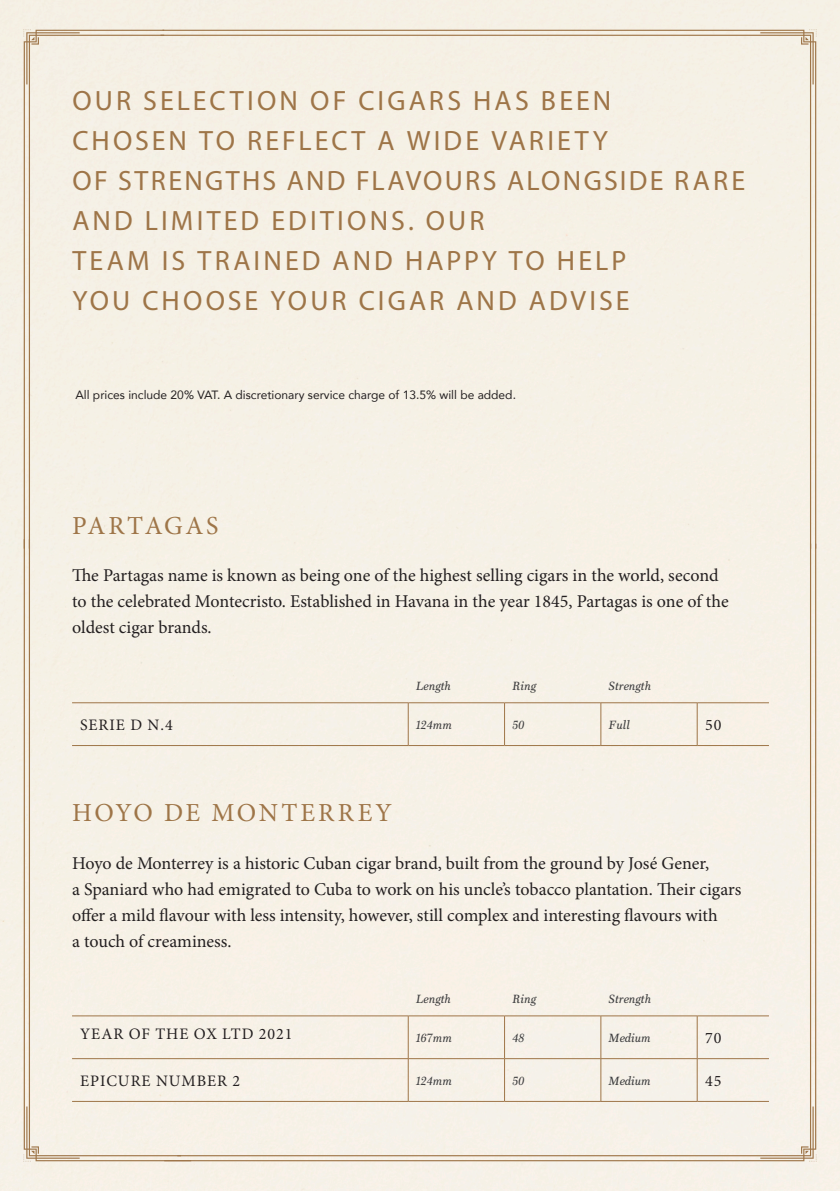
<style>
.page{position:relative;width:840px;height:1191px;background:#fff}
.page>*{position:absolute;margin:0;border:0;box-sizing:border-box;transform-origin:0 0}
.t1{font:28px/40px "Myriad Pro";letter-spacing:.105em;color:#9e7548}
.t2{font:26px "Minion Pro";letter-spacing:.09em;color:#9e7548}
.Body_Text{font:18px/26px "Minion Pro";letter-spacing:-.005em;color:#231f20}
.Dishes_Price{font:16px "Minion Pro";letter-spacing:.06em;color:#231f20}
.Dish_Extras{font:italic 12px "Scotch Text";color:#3e3e3f}
.Body_Text-2{font:12px "Avenir";color:#231f20}
</style>
<div class="page">
<img style="left:0;top:0;width:839px;height:1191px">
<div style="left:164px;top:35px;width:646px;height:508px;background:#f5f1e6"></div>
<svg style="left:759px;top:30px;width:57px;height:54px"></svg>
<div style="left:191px;top:543px;width:619px;height:613px;background:#f5f1e7"></div>
<svg style="left:759px;top:1106px;width:57px;height:55px"></svg>
<svg style="left:24px;top:30px;width:140px;height:509px;fill:#f5eee3"></svg>
<div style="left:29px;top:35px;width:135px;height:504px;background:#f5f1e5"></div>
<svg style="left:24px;top:30px;width:56px;height:54px"></svg>
<svg style="left:24px;top:539px;width:167px;height:622px;fill:#f5f1e6"></svg>
<div style="left:29px;top:539px;width:152px;height:617px;background:#f5f1e6"></div>
<svg style="left:24px;top:1106px;width:56px;height:55px"></svg>
<hr style="left:72px;top:1015px;width:336px;height:1px;background:#9e7548">
<hr style="left:408px;top:1015px;width:96px;height:1px;background:#9e7548">
<hr style="left:407px;top:1016px;width:1px;height:42px;background:#9e7548">
<hr style="left:504px;top:1015px;width:96px;height:1px;background:#9e7548">
<hr style="left:504px;top:1016px;width:1px;height:42px;background:#9e7548">
<hr style="left:600px;top:1015px;width:96px;height:1px;background:#9e7548">
<hr style="left:600px;top:1016px;width:1px;height:42px;background:#9e7548">
<hr style="left:696px;top:1015px;width:72px;height:1px;background:#9e7548">
<hr style="left:696px;top:1016px;width:1px;height:42px;background:#9e7548">
<hr style="left:72px;top:1058px;width:336px;height:1px;background:#9e7548">
<hr style="left:408px;top:1058px;width:96px;height:1px;background:#9e7548">
<hr style="left:407px;top:1059px;width:1px;height:42px;background:#9e7548">
<hr style="left:504px;top:1058px;width:96px;height:1px;background:#9e7548">
<hr style="left:504px;top:1059px;width:1px;height:42px;background:#9e7548">
<hr style="left:600px;top:1058px;width:96px;height:1px;background:#9e7548">
<hr style="left:600px;top:1059px;width:1px;height:42px;background:#9e7548">
<hr style="left:696px;top:1058px;width:72px;height:1px;background:#9e7548">
<hr style="left:696px;top:1059px;width:1px;height:42px;background:#9e7548">
<hr style="left:72px;top:1101px;width:336px;height:1px;background:#9e7548">
<hr style="left:408px;top:1101px;width:96px;height:1px;background:#9e7548">
<hr style="left:504px;top:1101px;width:96px;height:1px;background:#9e7548">
<hr style="left:600px;top:1101px;width:96px;height:1px;background:#9e7548">
<hr style="left:696px;top:1101px;width:72px;height:1px;background:#9e7548">
<hr style="left:72px;top:702px;width:336px;height:1px;background:#9e7548">
<hr style="left:408px;top:702px;width:96px;height:1px;background:#9e7548">
<hr style="left:407px;top:703px;width:1px;height:42px;background:#9e7548">
<hr style="left:504px;top:702px;width:96px;height:1px;background:#9e7548">
<hr style="left:504px;top:703px;width:1px;height:42px;background:#9e7548">
<hr style="left:600px;top:702px;width:96px;height:1px;background:#9e7548">
<hr style="left:600px;top:703px;width:1px;height:42px;background:#9e7548">
<hr style="left:696px;top:702px;width:72px;height:1px;background:#9e7548">
<hr style="left:696px;top:703px;width:1px;height:42px;background:#9e7548">
<hr style="left:72px;top:745px;width:336px;height:1px;background:#9e7548">
<hr style="left:408px;top:745px;width:96px;height:1px;background:#9e7548">
<hr style="left:504px;top:745px;width:96px;height:1px;background:#9e7548">
<hr style="left:600px;top:745px;width:96px;height:1px;background:#9e7548">
<hr style="left:696px;top:745px;width:72px;height:1px;background:#9e7548">
<p class="t1" style="left:72px;top:80px;width:674px">OUR SELECTION OF CIGARS HAS BEEN<br>CHOSEN TO REFLECT A WIDE VARIETY<br>OF STRENGTHS AND FLAVOURS ALONGSIDE RARE<br>AND LIMITED EDITIONS. OUR<br>TEAM IS TRAINED AND HAPPY TO HELP<br>YOU CHOOSE YOUR CIGAR AND ADVISE</p>
<p class="Body_Text-2" style="left:75px;top:385px;width:442px">All prices include 20% VAT. A discretionary service charge of 13.5% will be added.</p>
<p class="t2" style="left:72px;top:508px;width:148px">PARTAGAS</p>
<p class="Body_Text" style="left:72px;top:563px;width:657px">The Partagas name is known as being one of the highest selling cigars in the world, second to the celebrated Montecristo. Established in Havana in the year 1845, Partagas is one of the oldest cigar brands.</p>
<p class="Dish_Extras" style="left:416px;top:678px;width:36px">Length</p>
<p class="Dish_Extras" style="left:512px;top:678px;width:25px">Ring</p>
<p class="Dish_Extras" style="left:608px;top:678px;width:44px">Strength</p>
<p class="Dishes_Price" style="left:80px;top:714px;width:94px">SERIE D N.4</p>
<p class="Dish_Extras" style="left:416px;top:717px;width:37px">124mm</p>
<p class="Dish_Extras" style="left:512px;top:717px;width:13px">50</p>
<p class="Dish_Extras" style="left:608px;top:717px;width:23px">Full</p>
<p class="Dishes_Price" style="left:704px;top:714px;width:18px">50</p>
<p class="t2" style="left:72px;top:795px;width:321px">HOYO DE MONTERREY</p>
<p class="Body_Text" style="left:72px;top:850px;width:670px">Hoyo de Monterrey is a historic Cuban cigar brand, built from the ground by José Gener,<br>a Spaniard who had emigrated to Cuba to work on his uncle’s tobacco plantation. Their cigars offer a mild flavour with less intensity, however, still complex and interesting flavours with<br>a touch of creaminess.</p>
<p class="Dish_Extras" style="left:416px;top:991px;width:36px">Length</p>
<p class="Dish_Extras" style="left:512px;top:991px;width:25px">Ring</p>
<p class="Dish_Extras" style="left:608px;top:991px;width:44px">Strength</p>
<p class="Dishes_Price" style="left:80px;top:1023px;width:214px">YEAR OF THE OX LTD 2021</p>
<p class="Dish_Extras" style="left:416px;top:1030px;width:37px">167mm</p>
<p class="Dish_Extras" style="left:512px;top:1030px;width:13px">48</p>
<p class="Dish_Extras" style="left:608px;top:1030px;width:43px">Medium</p>
<p class="Dishes_Price" style="left:704px;top:1027px;width:18px">70</p>
<p class="Dishes_Price" style="left:80px;top:1070px;width:161px">EPICURE NUMBER 2</p>
<p class="Dish_Extras" style="left:416px;top:1073px;width:37px">124mm</p>
<p class="Dish_Extras" style="left:512px;top:1073px;width:13px">50</p>
<p class="Dish_Extras" style="left:608px;top:1073px;width:43px">Medium</p>
<p class="Dishes_Price" style="left:704px;top:1070px;width:18px">45</p>
</div>
